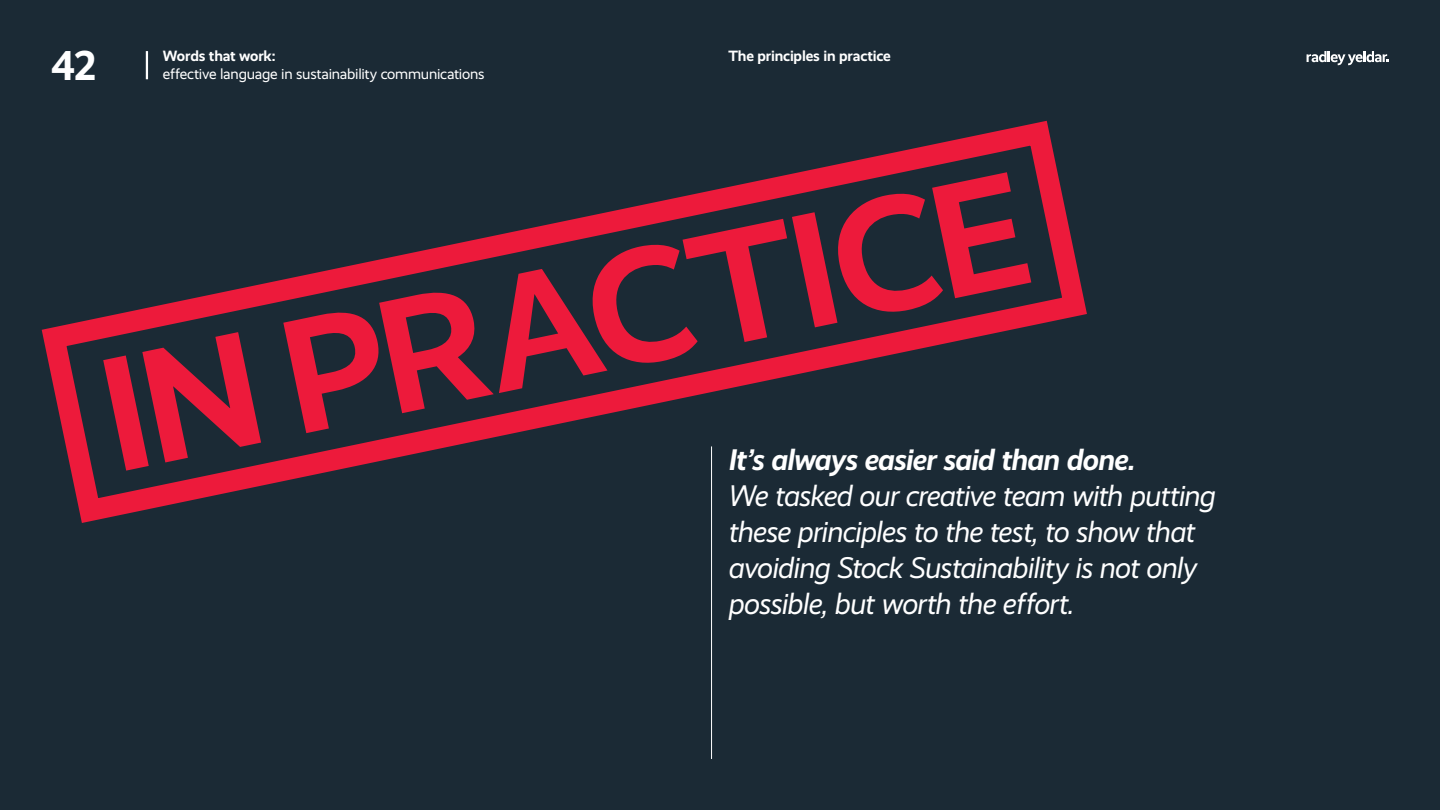
<style>
.page{position:relative;width:1440px;height:810px;background:#1b2a35}
.page>*{position:absolute;margin:0;border:0;box-sizing:border-box;transform-origin:0 0}
.t1{font:700 163.5px "Realist";color:#ed1a3b}
.t2{font:700 42px "Realist";color:#fff}
.t3{font:italic 30px/36px "Realist";letter-spacing:-.03em;color:#fff}
.t4{font:italic 700 30px "Realist";letter-spacing:-.03em;color:#fff}
.t5{font:15px "Realist";letter-spacing:-.015em;color:#fff}
.t6{font:700 15px "Realist";letter-spacing:-.01em;color:#fff}
</style>
<div class="page">
<svg style="left:1306px;top:51px;width:83px;height:14px"></svg>
<svg style="left:41px;top:120px;width:1046px;height:403px"></svg>
<hr style="left:146px;top:51px;width:2px;height:28px;background:#fff">
<hr style="left:711px;top:446px;width:1px;height:313px;background:#fff">
<h2 class="t2" style="left:51px;top:41px;width:47px">42</h2>
<p class="t6" style="left:728px;top:47px;width:164px">The principles in practice</p>
<p class="t6" style="left:163px;top:47px;width:114px">Words that work:</p>
<p class="t5" style="left:163px;top:66px;width:323px">effective language in sustainability communications</p>
<h1 class="t1" style="left:84px;top:327px;width:943px;rotate:-12deg">IN PRACTICE</h1>
<p class="t4" style="left:728px;top:442px;width:408px">It’s always easier said than done.</p>
<p class="t3" style="left:728px;top:477px;width:489px">We tasked our creative team with putting these principles to the test, to show that avoiding Stock Sustainability is not only possible, but worth the effort.</p>
</div>
